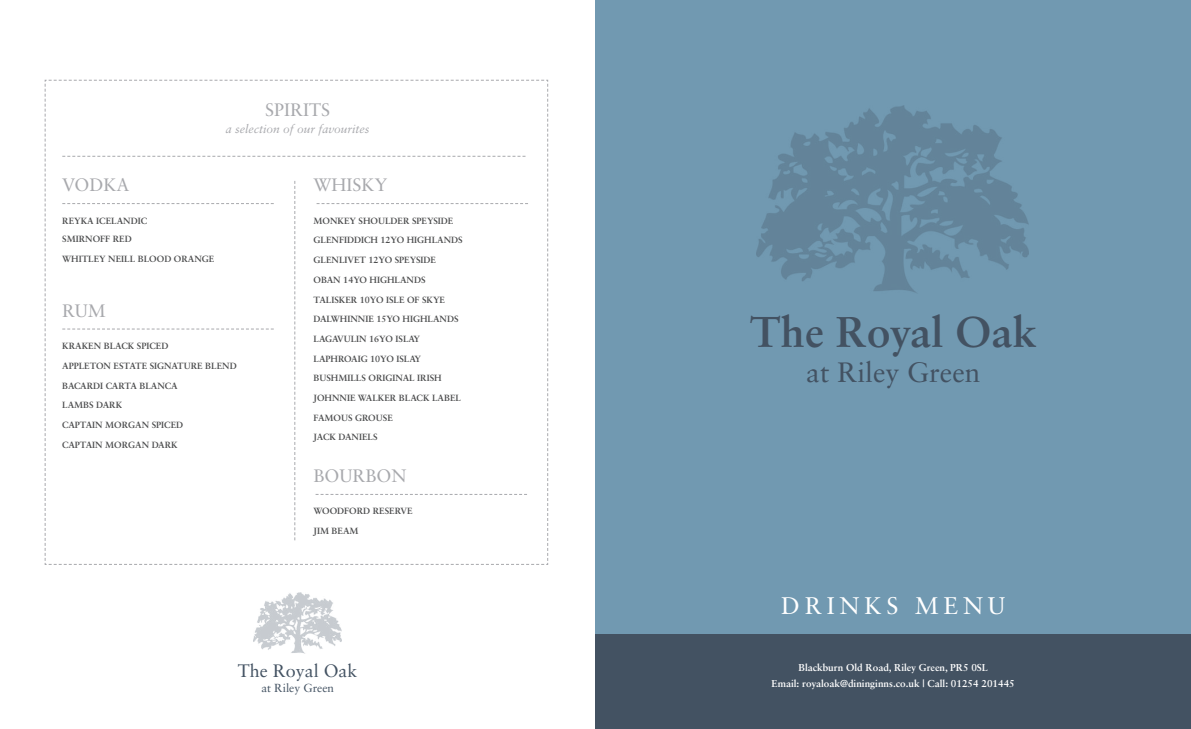
<style>
.page{position:relative;width:1191px;height:729px;background:#fff}
.page>*{position:absolute;margin:0;border:0;box-sizing:border-box;transform-origin:0 0}
.t1{font:700 43px "Sabon LT Std";color:#435262}
.t2{font:28px "Sabon LT Std";color:#435262}
.t3{font:24px "Sabon LT Std";letter-spacing:.2em;color:#fff}
.t4{font:18px "Sabon LT Std";color:#a8a9ad}
.t5{font:18px "Sabon LT Std";color:#435262}
.t6{font:italic 12px "Sabon LT Std";color:#a8a9ad}
.t7{font:11.7px "Sabon LT Std";color:#435262}
.t8{font:700 10px/15.8px "Sabon LT Std";color:#fff;text-align:center}
.t9{font:700 9px/19.7px "Sabon LT Std";color:#4b4c4d}
</style>
<div class="page">
<div style="left:595px;top:0;width:596px;height:729px;background:#7199b1"></div>
<div style="left:595px;top:634px;width:596px;height:94px;background:#435262"></div>
<img style="left:756px;top:105px;width:272px;height:188px">
<img style="left:253px;top:592px;width:89px;height:61px">
<svg style="left:44px;top:79px;width:504px;height:486px"></svg>
<h3 class="t4" style="left:265px;top:102px;width:66px">SPIRITS</h3>
<h3 class="t6" style="left:226px;top:124px;width:145px">a selection of our favourites</h3>
<h3 class="t4" style="left:62px;top:178px;width:69px">VODKA</h3>
<p class="t9" style="left:62px;top:212px;width:86px;line-height:17.9px">REYKA ICELANDIC<br>SMIRNOFF RED</p>
<p class="t9" style="left:62px;top:249px;width:154px">WHITLEY NEILL BLOOD ORANGE</p>
<h3 class="t4" style="left:62px;top:303px;width:45px">RUM</h3>
<p class="t9" style="left:62px;top:337px;width:176px">KRAKEN BLACK SPICED<br>APPLETON ESTATE SIGNATURE BLEND<br>BACARDI CARTA BLANCA<br>LAMBS DARK<br>CAPTAIN MORGAN SPICED<br>CAPTAIN MORGAN DARK</p>
<h3 class="t4" style="left:313px;top:178px;width:75px">WHISKY</h3>
<p class="t9" style="left:313px;top:211px;width:151px">MONKEY SHOULDER SPEYSIDE<br>GLENFIDDICH 12YO HIGHLANDS<br>GLENLIVET 12YO SPEYSIDE<br>OBAN 14YO HIGHLANDS<br>TALISKER 10YO ISLE OF SKYE<br>DALWHINNIE 15YO HIGHLANDS<br>LAGAVULIN 16YO ISLAY<br>LAPHROAIG 10YO ISLAY<br>BUSHMILLS ORIGINAL IRISH<br>JOHNNIE WALKER BLACK LABEL<br>FAMOUS GROUSE<br>JACK DANIELS</p>
<h3 class="t4" style="left:313px;top:468px;width:94px">BOURBON</h3>
<p class="t9" style="left:313px;top:502px;width:101px">WOODFORD RESERVE<br>JIM BEAM</p>
<h3 class="t5" style="left:238px;top:663px;width:121px">THE ROYAL OAK</h3>
<p class="t7" style="left:261px;top:683px;width:74px">AT RILEY GREEN</p>
<h1 class="t1" style="left:750px;top:314px;width:288px">The Royal Oak</h1>
<h2 class="t2" style="left:806px;top:361px;width:176px">AT RILEY GREEN</h2>
<h3 class="t3" style="left:781px;top:595px;width:225px">DRINKS MENU</h3>
<p class="t8" style="left:771px;top:660px;width:245px">Blackburn Old Road, Riley Green, PR5 0SL<br>Email: royaloak@dininginns.co.uk | Call: 01254 201445</p>
</div>
